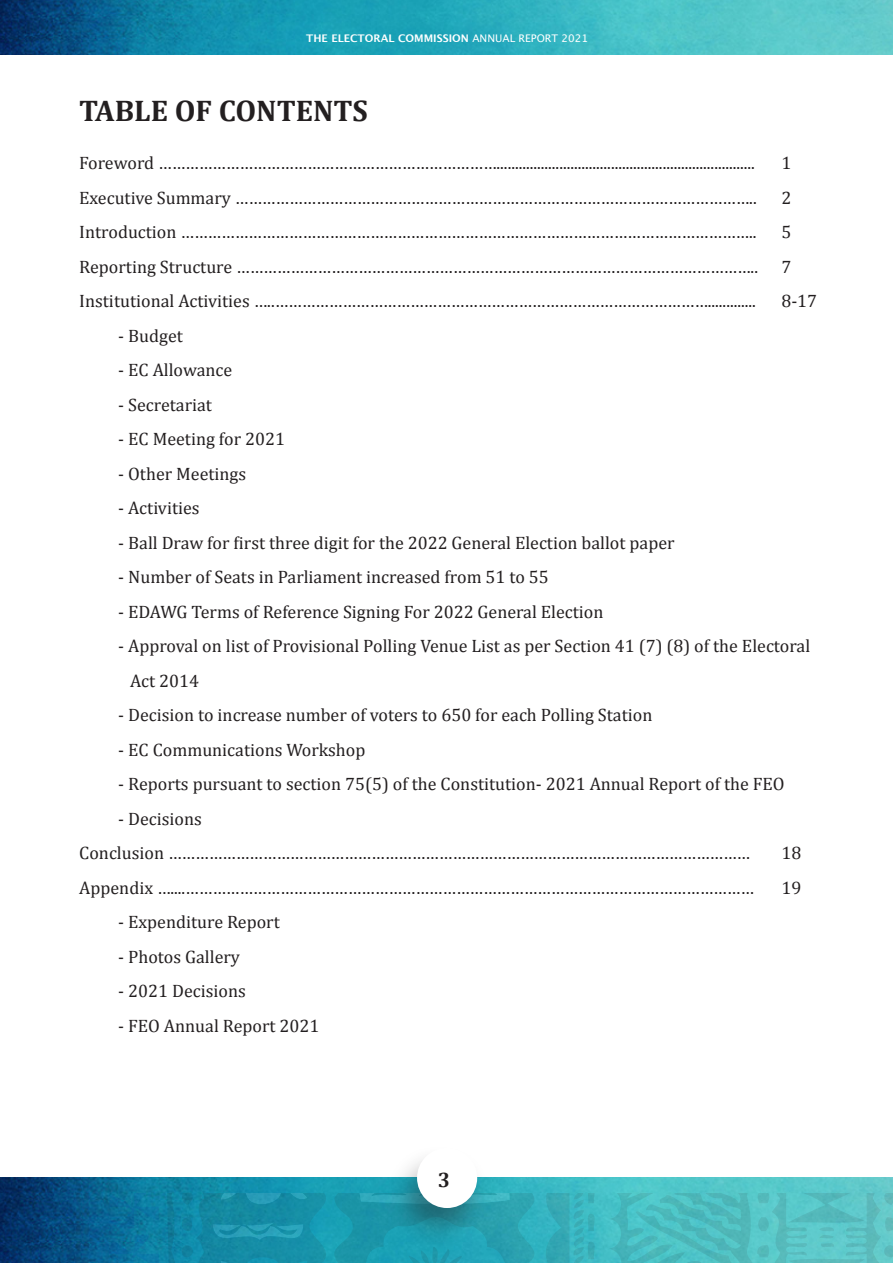
<style>
.page{position:relative;width:893px;height:1263px;background:#fff}
.page>*{position:absolute;margin:0;border:0;box-sizing:border-box;transform-origin:0 0}
.t1{font:700 30px "Cambria";color:#231f20}
.t2{font:700 21px "Cambria";color:#231f20}
.t3{font:18px/34.5px "Cambria";color:#231f20}
.t4{font:700 10.5px "Lucida Grande";color:#fff}
.s1{font-weight:400}
</style>
<div class="page">
<img style="left:0;top:0;width:893px;height:54px">
<img style="left:0;top:1178px;width:893px;height:85px">
<svg style="left:607px;top:1194px;width:286px;height:69px"></svg>
<svg style="left:73px;top:1194px;width:19px;height:69px"></svg>
<svg style="left:0;top:1194px;width:66px;height:69px"></svg>
<svg style="left:106px;top:1194px;width:493px;height:69px"></svg>
<div style="left:385px;top:1144px;width:106px;height:106px;background:#231f20;opacity:.38"></div>
<div style="left:417px;top:1148px;width:60px;height:60px;background:#fff;border-radius:50%"></div>
<p class="t4" style="left:306px;top:30px;width:283px">THE ELECTORAL COMMISSION <span class="s1">ANNUAL REPORT 2021</span></p>
<p class="t1" style="left:79px;top:90px;width:290px">TABLE OF CONTENTS</p>
<p class="t3" style="left:79px;top:146px;width:677px">Foreword …………………………………………………………………......................................................................</p>
<p class="t3" style="left:781px;top:146px;width:11px">1</p>
<p class="t3" style="left:79px;top:180px;width:679px">Executive Summary ……………………………………………………………………………………………………..</p>
<p class="t3" style="left:781px;top:180px;width:11px">2</p>
<p class="t3" style="left:79px;top:215px;width:679px">Introduction ………………………………………………………………………………………………………………..</p>
<p class="t3" style="left:781px;top:215px;width:11px">5</p>
<p class="t3" style="left:79px;top:249px;width:680px">Reporting Structure ……………………………………………………………………………………………………..</p>
<p class="t3" style="left:781px;top:249px;width:11px">7</p>
<p class="t3" style="left:79px;top:284px;width:678px">Institutional Activities …..…………………………………………………………………………………….............</p>
<p class="t3" style="left:781px;top:284px;width:37px">8-17</p>
<p class="t3" style="left:118px;top:318px;width:66px">- Budget</p>
<p class="t3" style="left:118px;top:353px;width:115px">- EC Allowance</p>
<p class="t3" style="left:118px;top:387px;width:95px">- Secretariat</p>
<p class="t3" style="left:118px;top:422px;width:168px">- EC Meeting for 2021</p>
<p class="t3" style="left:118px;top:456px;width:129px">- Other Meetings</p>
<p class="t3" style="left:118px;top:491px;width:83px">- Activities</p>
<p class="t3" style="left:118px;top:525px;width:558px">- Ball Draw for first three digit for the 2022 General Election ballot paper</p>
<p class="t3" style="left:118px;top:560px;width:432px">- Number of Seats in Parliament increased from 51 to 55</p>
<p class="t3" style="left:118px;top:594px;width:487px">- EDAWG Terms of Reference Signing For 2022 General Election</p>
<p class="t3" style="left:130px;top:629px;width:681px;text-indent:-12px">- Approval on list of Provisional Polling Venue List as per Section 41 (7) (8) of the Electoral<br>Act 2014</p>
<p class="t3" style="left:118px;top:698px;width:536px">- Decision to increase number of voters to 650 for each Polling Station</p>
<p class="t3" style="left:118px;top:732px;width:249px">- EC Communications Workshop</p>
<p class="t3" style="left:118px;top:767px;width:668px">- Reports pursuant to section 75(5) of the Constitution- 2021 Annual Report of the FEO</p>
<p class="t3" style="left:118px;top:801px;width:85px">- Decisions</p>
<p class="t3" style="left:79px;top:836px;width:672px">Conclusion …………………………………………………………………………………………………………………</p>
<p class="t3" style="left:781px;top:836px;width:21px">18</p>
<p class="t3" style="left:79px;top:870px;width:676px">Appendix …....………………………………………………………………………………………………………………</p>
<p class="t3" style="left:781px;top:870px;width:21px">19</p>
<p class="t3" style="left:118px;top:905px;width:163px">- Expenditure Report</p>
<p class="t3" style="left:118px;top:939px;width:123px">- Photos Gallery</p>
<p class="t3" style="left:118px;top:974px;width:129px">- 2021 Decisions</p>
<p class="t3" style="left:118px;top:1008px;width:203px">- FEO Annual Report 2021</p>
<p class="t2" style="left:438px;top:1165px;width:14px">3</p>
</div>
